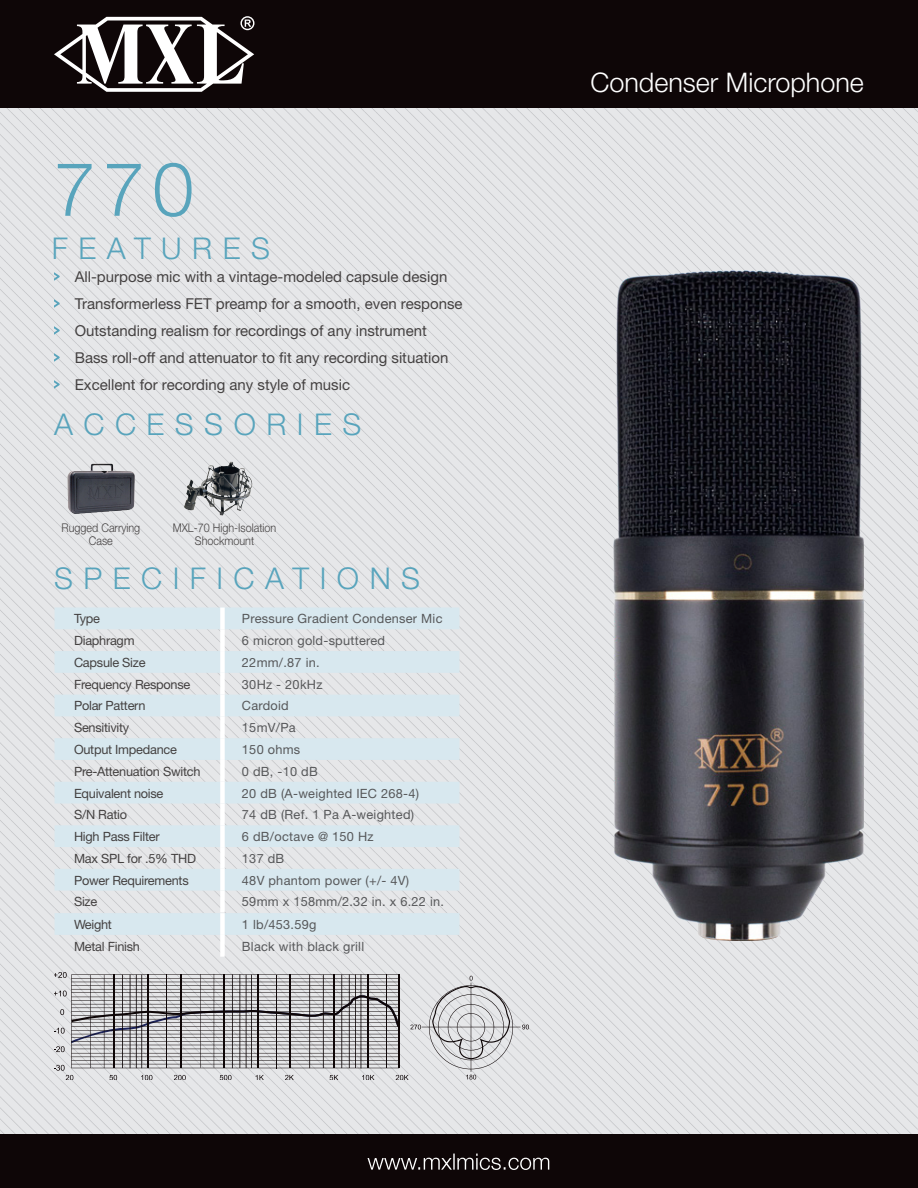
<style>
.page{position:relative;width:918px;height:1188px;background:#fff}
.page>*{position:absolute;margin:0;border:0;box-sizing:border-box;transform-origin:0 0}
.t1{font:300 75px "Helvetica Neue";color:#58a4bc}
.t2{font:300 30px "Helvetica Neue";letter-spacing:.35em;color:#58a4bc}
.t3{font:300 27px "Helvetica Neue";color:#fff}
.t4{font:15px "Helvetica Neue";color:#444141}
.t5{font:12.75px "Helvetica Neue";letter-spacing:.02em;color:#57585a}
.t6{font:12.75px "Helvetica Neue";letter-spacing:-.02em;color:#444141}
.t7{font:300 12px/13.5px "Helvetica Neue";color:#444141;text-align:center;scale:.9 1}
</style>
<div class="page">
<img style="left:0;top:108px;width:918px;height:1026px">
<div style="left:0;top:0;width:918px;height:108px;background:#0e0607"></div>
<div style="left:0;top:1134px;width:918px;height:54px;background:#0e0607"></div>
<svg style="left:54px;top:16px;width:200px;height:76px"></svg>
<svg style="left:368px;top:1154px;width:181px;height:16px"></svg>
<svg style="left:54px;top:272px;width:6px;height:9px"></svg>
<svg style="left:54px;top:380px;width:6px;height:9px"></svg>
<svg style="left:54px;top:353px;width:6px;height:9px"></svg>
<svg style="left:54px;top:326px;width:6px;height:9px"></svg>
<svg style="left:54px;top:299px;width:6px;height:9px"></svg>
<svg style="left:55px;top:608px;width:404px;height:283px;background:#dce5ea"></svg>
<div style="left:220px;top:608px;width:5px;height:21px;background:#fff"></div>
<div style="left:220px;top:629px;width:5px;height:22px;background:#fff"></div>
<div style="left:220px;top:651px;width:5px;height:22px;background:#fff"></div>
<div style="left:220px;top:673px;width:5px;height:22px;background:#fff"></div>
<div style="left:220px;top:695px;width:5px;height:21px;background:#fff"></div>
<div style="left:220px;top:716px;width:5px;height:22px;background:#fff"></div>
<div style="left:220px;top:738px;width:5px;height:22px;background:#fff"></div>
<div style="left:220px;top:760px;width:5px;height:22px;background:#fff"></div>
<div style="left:220px;top:782px;width:5px;height:22px;background:#fff"></div>
<div style="left:220px;top:804px;width:5px;height:21px;background:#fff"></div>
<div style="left:220px;top:825px;width:5px;height:22px;background:#fff"></div>
<div style="left:220px;top:847px;width:5px;height:22px;background:#fff"></div>
<div style="left:220px;top:869px;width:5px;height:22px;background:#fff"></div>
<div style="left:220px;top:891px;width:5px;height:21px;background:#fff"></div>
<div style="left:55px;top:913px;width:404px;height:22px;background:#d8e8ef"></div>
<div style="left:220px;top:913px;width:5px;height:22px;background:#fff"></div>
<div style="left:220px;top:935px;width:5px;height:22px;background:#fff"></div>
<img style="left:613px;top:270px;width:251px;height:671px">
<img style="left:66px;top:456px;width:70px;height:66px">
<img style="left:179px;top:455px;width:81px;height:67px">
<svg style="left:54px;top:972px;width:475px;height:108px;background:#bcbcbe"></svg>
<p class="t1" style="left:54px;top:143px;width:142px">770</p>
<p class="t2" style="left:52px;top:230px;width:220px">FEATURES</p>
<p class="t4" style="left:75px;top:267px;width:374px">All-purpose mic with a vintage-modeled capsule design</p>
<p class="t4" style="left:75px;top:294px;width:389px">Transformerless FET preamp for a smooth, even response</p>
<p class="t4" style="left:75px;top:321px;width:354px">Outstanding realism for recordings of any instrument</p>
<p class="t4" style="left:75px;top:348px;width:375px">Bass roll-off and attenuator to fit any recording situation</p>
<p class="t4" style="left:75px;top:375px;width:277px">Excellent for recording any style of music</p>
<p class="t2" style="left:54px;top:406px;width:309px">ACCESSORIES</p>
<p class="t7" style="left:62px;top:520px;width:89px">Rugged Carrying<br>Case</p>
<p class="t2" style="left:54px;top:560px;width:368px">SPECIFICATIONS</p>
<p class="t6" style="left:74px;top:611px;width:27px">Type</p>
<p class="t5" style="left:242px;top:611px;width:202px">Pressure Gradient Condenser Mic</p>
<p class="t6" style="left:74px;top:633px;width:62px">Diaphragm</p>
<p class="t5" style="left:242px;top:633px;width:145px">6 micron gold-sputtered</p>
<p class="t6" style="left:74px;top:655px;width:73px">Capsule Size</p>
<p class="t5" style="left:242px;top:655px;width:79px">22mm/.87 in.</p>
<p class="t6" style="left:74px;top:676px;width:118px">Frequency Response</p>
<p class="t5" style="left:242px;top:676px;width:82px">30Hz - 20kHz</p>
<p class="t6" style="left:74px;top:698px;width:73px">Polar Pattern</p>
<p class="t5" style="left:242px;top:698px;width:48px">Cardoid</p>
<p class="t6" style="left:74px;top:720px;width:57px">Sensitivity</p>
<p class="t5" style="left:242px;top:720px;width:55px">15mV/Pa</p>
<p class="t6" style="left:74px;top:742px;width:104px">Output Impedance</p>
<p class="t5" style="left:242px;top:742px;width:60px">150 ohms</p>
<p class="t6" style="left:74px;top:764px;width:128px">Pre-Attenuation Switch</p>
<p class="t5" style="left:242px;top:764px;width:77px">0 dB, -10 dB</p>
<p class="t6" style="left:74px;top:785px;width:91px">Equivalent noise</p>
<p class="t5" style="left:242px;top:785px;width:179px">20 dB (A-weighted IEC 268-4)</p>
<p class="t6" style="left:74px;top:807px;width:54px">S/N Ratio</p>
<p class="t5" style="left:242px;top:807px;width:174px">74 dB (Ref. 1 Pa A-weighted)</p>
<p class="t6" style="left:74px;top:829px;width:87px">High Pass Filter</p>
<p class="t5" style="left:242px;top:829px;width:133px">6 dB/octave @ 150 Hz</p>
<p class="t6" style="left:74px;top:851px;width:123px">Max SPL for .5% THD</p>
<p class="t5" style="left:242px;top:851px;width:44px">137 dB</p>
<p class="t6" style="left:74px;top:872px;width:116px">Power Requirements</p>
<p class="t5" style="left:242px;top:872px;width:169px">48V phantom power (+/- 4V)</p>
<p class="t6" style="left:74px;top:894px;width:25px">Size</p>
<p class="t5" style="left:242px;top:894px;width:204px">59mm x 158mm/2.32 in. x 6.22 in.</p>
<p class="t6" style="left:74px;top:917px;width:39px">Weight</p>
<p class="t5" style="left:242px;top:917px;width:76px">1 lb/453.59g</p>
<p class="t6" style="left:74px;top:939px;width:67px">Metal Finish</p>
<p class="t5" style="left:242px;top:939px;width:124px">Black with black grill</p>
<p class="t7" style="left:173px;top:520px;width:117px">MXL-70 High-Isolation</p>
<p class="t7" style="left:195px;top:534px;width:68px">Shockmount</p>
<p class="t3" style="left:590px;top:66px;width:275px">Condenser Microphone</p>
</div>
